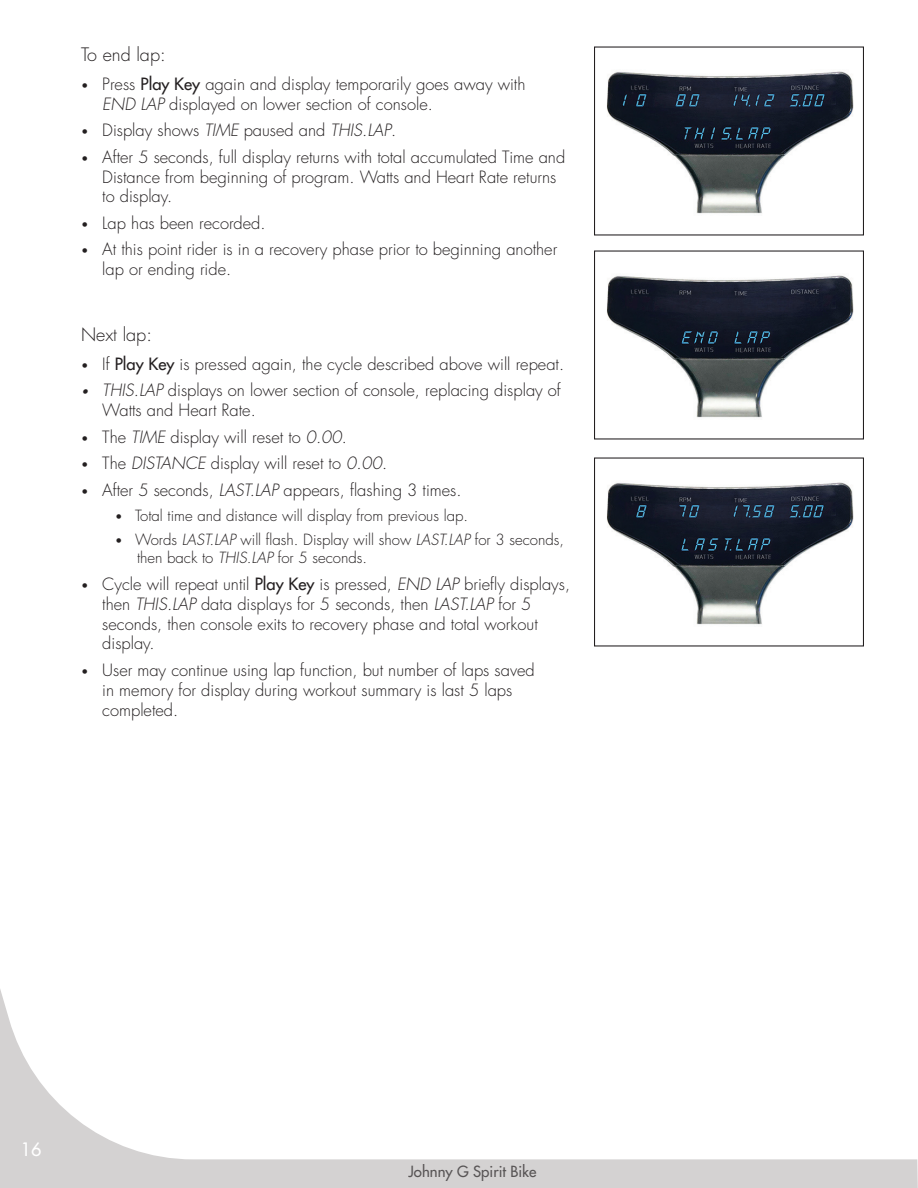
<style>
.page{position:relative;width:918px;height:1188px;background:#fff}
.page>*{position:absolute;margin:0;border:0;box-sizing:border-box;transform-origin:0 0}
.t1{font:300 18px "Futura Std";color:#231f20}
.t2{font:500 18px "Futura Std";color:#fff}
.t3{font:300 16.5px/19.8px "Futura Std";color:#231f20}
.t4{font:300 15px/18px "Futura Std";color:#231f20}
.t5{font:500 15px "Futura Std";color:#231f20}
.s1{font-size:12px}
.s2{font-weight:500}
.s3{font-style:italic}
.s4{font-style:italic;font-size:12px}
</style>
<div class="page">
<svg style="left:0;top:989px;width:918px;height:199px"></svg>
<img style="left:607px;top:71px;width:247px;height:143px">
<div style="left:594px;top:47px;width:270px;height:189px;border:1px solid #231f20"></div>
<img style="left:607px;top:275px;width:247px;height:143px">
<div style="left:594px;top:251px;width:270px;height:189px;border:1px solid #231f20"></div>
<img style="left:607px;top:482px;width:247px;height:143px">
<div style="left:594px;top:458px;width:270px;height:189px;border:1px solid #231f20"></div>
<p class="t1" style="left:81px;top:44px;width:86px">To end lap:</p>
<p class="t3" style="left:102px;top:74px;width:425px;text-indent:-21px"><span class="s1">•</span> Press <span class="s2">Play Key</span> again and display temporarily goes away with<br><span class="s3">END LAP</span> displayed on lower section of console.</p>
<p class="t3" style="left:81px;top:121px;width:317px"><span class="s1">•</span> Display shows <span class="s3">TIME</span> paused and <span class="s3">THIS.LAP</span>.</p>
<p class="t3" style="left:102px;top:147px;width:465px;text-indent:-21px"><span class="s1">•</span> After 5 seconds, full display returns with total accumulated Time and<br>Distance from beginning of program. Watts and Heart Rate returns to display.</p>
<p class="t3" style="left:81px;top:213px;width:186px"><span class="s1">•</span> Lap has been recorded.</p>
<p class="t3" style="left:102px;top:240px;width:457px;text-indent:-21px"><span class="s1">•</span> At this point rider is in a recovery phase prior to beginning another lap or ending ride.</p>
<p class="t1" style="left:81px;top:324px;width:72px">Next lap:</p>
<p class="t3" style="left:81px;top:354px;width:485px"><span class="s1">•</span> If <span class="s2">Play Key</span> is pressed again, the cycle described above will repeat.</p>
<p class="t3" style="left:102px;top:381px;width:460px;text-indent:-21px"><span class="s4">•</span> <span class="s3">THIS.LAP</span> displays on lower section of console, replacing display of<br>Watts and Heart Rate.</p>
<p class="t3" style="left:81px;top:427px;width:267px"><span class="s1">•</span> The <span class="s3">TIME</span> display will reset to <span class="s3">0.00</span>.</p>
<p class="t3" style="left:81px;top:454px;width:308px"><span class="s1">•</span> The <span class="s3">DISTANCE</span> display will reset to <span class="s3">0.00</span>.</p>
<p class="t3" style="left:81px;top:480px;width:382px"><span class="s1">•</span> After 5 seconds, <span class="s3">LAST.LAP</span> appears, flashing 3 times.</p>
<p class="t4" style="left:115px;top:507px;width:355px"><span class="s1">•</span> Total time and distance will display from previous lap.</p>
<p class="t4" style="left:137px;top:531px;width:429px;text-indent:-22px"><span class="s1">•</span> Words <span class="s3">LAST.LAP</span> will flash. Display will show <span class="s3">LAST.LAP</span> for 3 seconds, then back to <span class="s3">THIS.LAP</span> for 5 seconds.</p>
<p class="t3" style="left:102px;top:575px;width:469px;text-indent:-21px"><span class="s1">•</span> Cycle will repeat until <span class="s2">Play Key</span> is pressed, <span class="s3">END LAP</span> briefly displays, then <span class="s3">THIS.LAP</span> data displays for 5 seconds, then <span class="s3">LAST.LAP</span> for 5 seconds, then console exits to recovery phase and total workout display.</p>
<p class="t3" style="left:102px;top:660px;width:434px;text-indent:-21px"><span class="s1">•</span> User may continue using lap function, but number of laps saved in memory for display during workout summary is last 5 laps completed.</p>
<p class="t2" style="left:21px;top:1138px;width:22px">16</p>
<p class="t5" style="left:409px;top:1162px;width:129px">Johnny G Spirit Bike</p>
</div>
